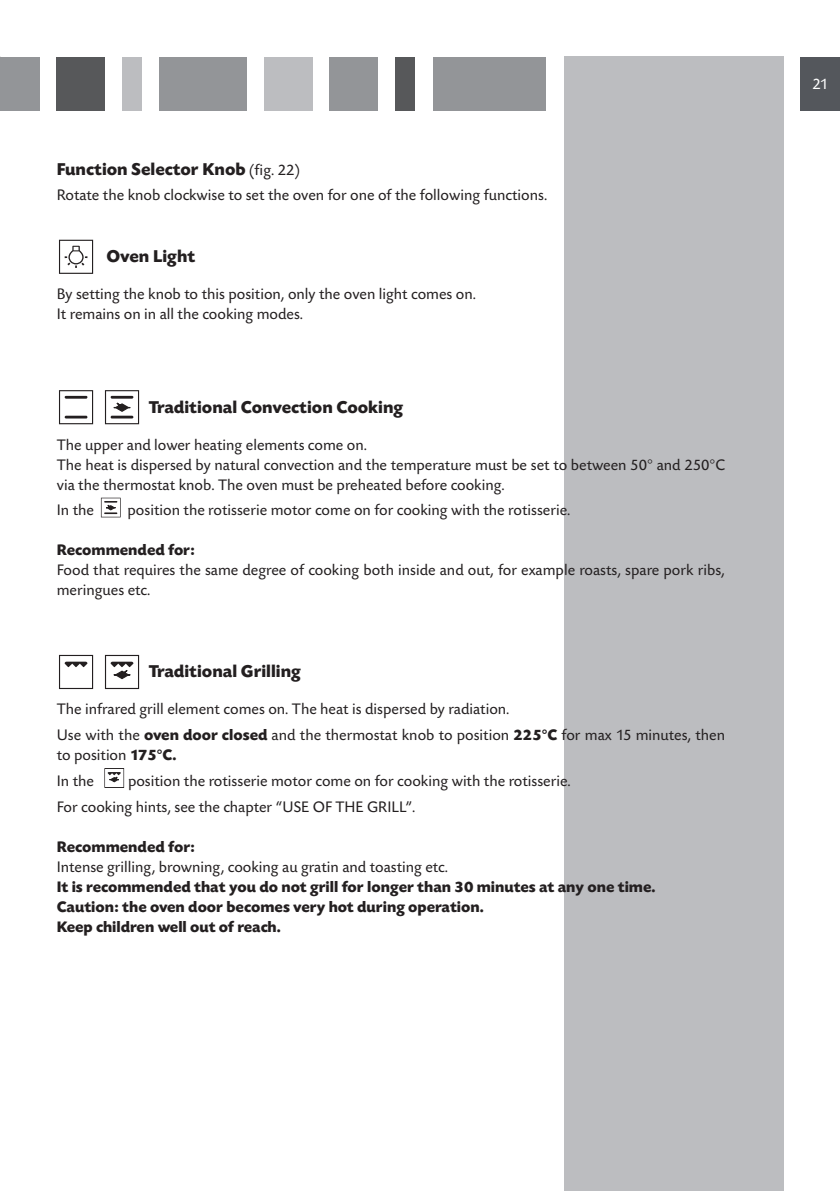
<style>
.page{position:relative;width:840px;height:1191px;background:#fff}
.page>*{position:absolute;margin:0;border:0;box-sizing:border-box;transform-origin:0 0}
.t1{font:700 18px "Today SBOP";color:#231f20}
.t2{font:16px/20px "Today SBOP";color:#231f20}
.t3{font:700 16px/20px "Today SBOP";color:#231f20}
.t4{font:16px "Today SBOP";color:#fff}
.s1{font-weight:400;font-size:16px}
.s2{font-weight:700}
</style>
<div class="page">
<div style="left:0;top:57px;width:40px;height:53px;background:#939598"></div>
<div style="left:56px;top:57px;width:48px;height:53px;background:#57585a"></div>
<div style="left:122px;top:57px;width:20px;height:53px;background:#bcbdc0"></div>
<div style="left:159px;top:57px;width:88px;height:53px;background:#939598"></div>
<div style="left:264px;top:57px;width:49px;height:53px;background:#bcbdc0"></div>
<div style="left:328px;top:57px;width:49px;height:53px;background:#939598"></div>
<div style="left:563px;top:57px;width:219px;height:1134px;background:#bcbdc0"></div>
<div style="left:395px;top:57px;width:19px;height:53px;background:#57585a"></div>
<div style="left:432px;top:57px;width:113px;height:53px;background:#939598"></div>
<div style="left:800px;top:57px;width:39px;height:53px;background:#54575c"></div>
<svg style="left:59px;top:240px;width:34px;height:34px"></svg>
<svg style="left:59px;top:390px;width:34px;height:34px"></svg>
<svg style="left:105px;top:390px;width:34px;height:34px"></svg>
<svg style="left:101px;top:498px;width:20px;height:19px"></svg>
<svg style="left:59px;top:655px;width:34px;height:34px"></svg>
<svg style="left:105px;top:655px;width:34px;height:34px"></svg>
<svg style="left:104px;top:768px;width:20px;height:20px"></svg>
<p class="t1" style="left:57px;top:159px;width:245px">Function Selector Knob <span class="s1">(fig. 22)</span></p>
<p class="t2" style="left:57px;top:186px;width:491px">Rotate the knob clockwise to set the oven for one of the following functions.</p>
<p class="t1" style="left:106px;top:247px;width:90px">Oven Light</p>
<p class="t2" style="left:57px;top:285px;width:420px">By setting the knob to this position, only the oven light comes on.<br>It remains on in all the cooking modes.</p>
<p class="t1" style="left:149px;top:397px;width:256px">Traditional Convection Cooking</p>
<p class="t2" style="left:57px;top:435px;width:669px">The upper and lower heating elements come on.<br>The heat is dispersed by natural convection and the temperature must be set to between 50° and 250°C via the thermostat knob. The oven must be preheated before cooking.</p>
<p class="t2" style="left:57px;top:501px;width:39px">In the</p>
<p class="t2" style="left:127px;top:501px;width:444px">position the rotisserie motor come on for cooking with the rotisserie.</p>
<p class="t3" style="left:57px;top:540px;width:139px">Recommended for:</p>
<p class="t2" style="left:57px;top:561px;width:669px">Food that requires the same degree of cooking both inside and out, for example roasts, spare pork ribs, meringues etc.</p>
<p class="t1" style="left:149px;top:662px;width:154px">Traditional Grilling</p>
<p class="t2" style="left:57px;top:697px;width:669px;line-height:25.6px">The infrared grill element comes on. The heat is dispersed by radiation.<br>Use with the <span class="s2">oven door closed</span> and the thermostat knob to position <span class="s2">225°C</span> for max 15 minutes, then</p>
<p class="t2" style="left:57px;top:743px;width:121px;line-height:25.6px">to position <span class="s2">175°C.<br></span>In the</p>
<p class="t2" style="left:57px;top:768px;width:515px;line-height:25.6px;text-indent:71px">position the rotisserie motor come on for cooking with the rotisserie.<br>For cooking hints, see the chapter “USE OF THE GRILL”.</p>
<p class="t3" style="left:57px;top:836px;width:139px">Recommended for:</p>
<p class="t2" style="left:57px;top:857px;width:393px">Intense grilling, browning, cooking au gratin and toasting etc.</p>
<p class="t3" style="left:57px;top:876px;width:600px">It is recommended that you do not grill for longer than 30 minutes at any one time.<br>Caution: the oven door becomes very hot during operation.<br>Keep children well out of reach.</p>
<p class="t4" style="left:812px;top:75px;width:17px">21</p>
</div>
